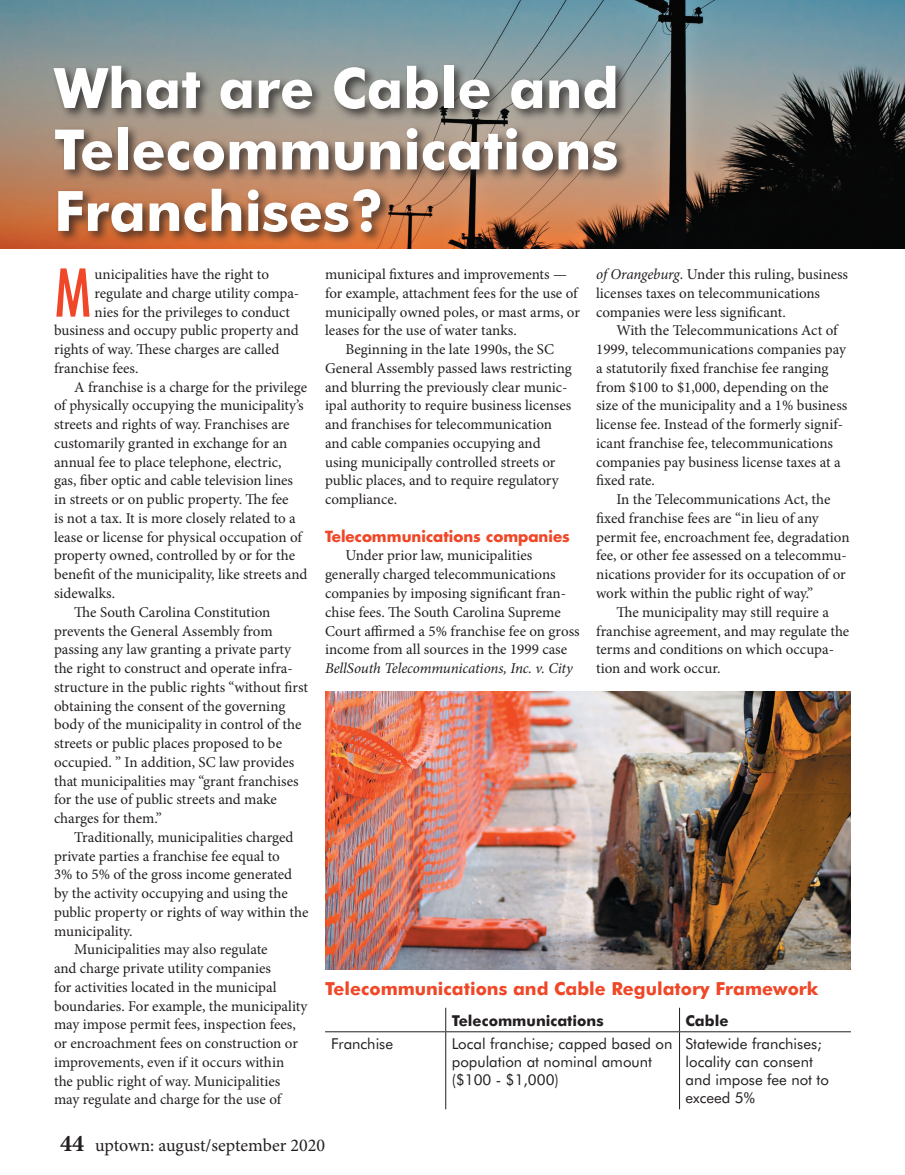
<style>
.page{position:relative;width:905px;height:1175px;background:#fff}
.page>*{position:absolute;margin:0;border:0;box-sizing:border-box;transform-origin:0 0}
.t1{font:500 condensed 67.65px "Futura BT";color:#ef4727}
.t2{font:700 55.65px/61.5px "Futura BT";color:#fff;text-align:justify}
.t3{font:700 18px "Futura BT";color:#ef4727}
.t4{font:18px "Minion Pro";color:#231f20}
.t5{font:15px/18.8px "Minion Pro";color:#231f20}
.t6{font:15px/18px "Futura BT";color:#231f20}
.t7{font:italic 15px "Minion Pro";letter-spacing:-.01em;color:#231f20}
.t8{font:700 15px "Futura Std";color:#ef4727}
.t9{font:700 15px "Futura BT";color:#231f20}
.s1{font-style:italic}
.s2{font-weight:700;font-size:24px}
</style>
<div class="page">
<img style="left:0;top:0;width:904px;height:249px">
<div style="left:51px;top:63px;width:578px;height:182px;background:#231f20;opacity:.75"></div>
<svg style="left:445px;top:1007px;width:1px;height:24px"></svg>
<svg style="left:679px;top:1007px;width:1px;height:24px"></svg>
<hr style="left:325px;top:1031px;width:121px;height:1px;background:#231f20">
<hr style="left:446px;top:1031px;width:233px;height:1px;background:#231f20">
<hr style="left:445px;top:1032px;width:1px;height:77px;background:#231f20">
<hr style="left:679px;top:1031px;width:171px;height:1px;background:#231f20">
<hr style="left:679px;top:1032px;width:1px;height:77px;background:#231f20">
<img style="left:325px;top:692px;width:525px;height:277px">
<h2 class="t2" style="left:54px;top:57px;width:566px">What are Cable and Telecommunications Franchises?</h2>
<h1 class="t1" style="left:54px;top:251px;width:39px">M</h1>
<p class="t5" style="left:94px;top:265px;width:176px">unicipalities have the right to</p>
<p class="t5" style="left:94px;top:284px;width:206px">regulate and charge utility compa-</p>
<p class="t5" style="left:94px;top:302px;width:197px">nies for the privileges to conduct</p>
<p class="t5" style="left:54px;top:321px;width:246px">business and occupy public property and</p>
<p class="t5" style="left:54px;top:340px;width:227px">rights of way. These charges are called</p>
<p class="t5" style="left:54px;top:359px;width:86px">franchise fees.</p>
<p class="t5" style="left:74px;top:377px;width:234px">A franchise is a charge for the privilege</p>
<p class="t5" style="left:54px;top:396px;width:251px">of physically occupying the municipality’s</p>
<p class="t5" style="left:54px;top:415px;width:237px">streets and rights of way. Franchises are</p>
<p class="t5" style="left:54px;top:434px;width:235px">customarily granted in exchange for an</p>
<p class="t5" style="left:54px;top:452px;width:229px">annual fee to place telephone, electric,</p>
<p class="t5" style="left:54px;top:471px;width:240px">gas, fiber optic and cable television lines</p>
<p class="t5" style="left:54px;top:490px;width:236px">in streets or on public property. The fee</p>
<p class="t5" style="left:54px;top:509px;width:243px">is not a tax. It is more closely related to a</p>
<p class="t5" style="left:54px;top:527px;width:249px">lease or license for physical occupation of</p>
<p class="t5" style="left:54px;top:546px;width:243px">property owned, controlled by or for the</p>
<p class="t5" style="left:54px;top:565px;width:255px">benefit of the municipality, like streets and</p>
<p class="t5" style="left:54px;top:584px;width:63px">sidewalks.</p>
<p class="t5" style="left:74px;top:602px;width:198px">The South Carolina Constitution</p>
<p class="t5" style="left:54px;top:621px;width:220px">prevents the General Assembly from</p>
<p class="t5" style="left:54px;top:640px;width:238px">passing any law granting a private party</p>
<p class="t5" style="left:54px;top:659px;width:240px">the right to construct and operate infra-</p>
<p class="t5" style="left:54px;top:677px;width:255px">structure in the public rights “without first</p>
<p class="t5" style="left:54px;top:696px;width:233px">obtaining the consent of the governing</p>
<p class="t5" style="left:54px;top:715px;width:249px">body of the municipality in control of the</p>
<p class="t5" style="left:54px;top:734px;width:229px">streets or public places proposed to be</p>
<p class="t5" style="left:54px;top:752px;width:242px">occupied. ” In addition, SC law provides</p>
<p class="t5" style="left:54px;top:771px;width:246px">that municipalities may “grant franchises</p>
<p class="t5" style="left:54px;top:790px;width:224px">for the use of public streets and make</p>
<p class="t5" style="left:54px;top:809px;width:109px">charges for them.”</p>
<p class="t5" style="left:74px;top:827px;width:220px">Traditionally, municipalities charged</p>
<p class="t5" style="left:54px;top:846px;width:227px">private parties a franchise fee equal to</p>
<p class="t5" style="left:54px;top:865px;width:240px">3% to 5% of the gross income generated</p>
<p class="t5" style="left:54px;top:884px;width:235px">by the activity occupying and using the</p>
<p class="t5" style="left:54px;top:902px;width:256px">public property or rights of way within the</p>
<p class="t5" style="left:54px;top:921px;width:80px">municipality.</p>
<p class="t5" style="left:74px;top:940px;width:195px">Municipalities may also regulate</p>
<p class="t5" style="left:54px;top:959px;width:218px">and charge private utility companies</p>
<p class="t5" style="left:54px;top:977px;width:224px">for activities located in the municipal</p>
<p class="t5" style="left:54px;top:996px;width:255px">boundaries. For example, the municipality</p>
<p class="t5" style="left:54px;top:1015px;width:243px">may impose permit fees, inspection fees,</p>
<p class="t5" style="left:54px;top:1034px;width:245px">or encroachment fees on construction or</p>
<p class="t5" style="left:54px;top:1052px;width:232px">improvements, even if it occurs within</p>
<p class="t5" style="left:54px;top:1071px;width:228px">the public right of way. Municipalities</p>
<p class="t5" style="left:54px;top:1090px;width:229px">may regulate and charge for the use of</p>
<p class="t5" style="left:325px;top:265px;width:243px">municipal fixtures and improvements —</p>
<p class="t5" style="left:325px;top:284px;width:254px">for example, attachment fees for the use of</p>
<p class="t5" style="left:325px;top:302px;width:256px">municipally owned poles, or mast arms, or</p>
<p class="t5" style="left:325px;top:321px;width:193px">leases for the use of water tanks.</p>
<p class="t5" style="left:345px;top:340px;width:210px">Beginning in the late 1990s, the SC</p>
<p class="t5" style="left:325px;top:359px;width:248px">General Assembly passed laws restricting</p>
<p class="t5" style="left:325px;top:377px;width:244px">and blurring the previously clear munic-</p>
<p class="t5" style="left:325px;top:396px;width:248px">ipal authority to require business licenses</p>
<p class="t5" style="left:325px;top:415px;width:228px">and franchises for telecommunication</p>
<p class="t5" style="left:325px;top:434px;width:217px">and cable companies occupying and</p>
<p class="t5" style="left:325px;top:452px;width:232px">using municipally controlled streets or</p>
<p class="t5" style="left:325px;top:471px;width:235px">public places, and to require regulatory</p>
<p class="t5" style="left:325px;top:490px;width:74px">compliance.</p>
<p class="t8" style="left:325px;top:526px;width:246px">Telecommunications companies</p>
<p class="t5" style="left:325px;top:546px;width:256px;text-indent:20px">Under prior law, municipalities generally charged telecommunications companies by imposing significant fran&shy;chise fees. The South Carolina Supreme Court affirmed a 5% franchise fee on gross income from all sources in the 1999 case</p>
<p class="t7" style="left:325px;top:658px;width:249px">BellSouth Telecommunications, Inc. v. City</p>
<p class="t5" style="left:596px;top:265px;width:253px"><span class="s1">of Orangeburg</span>. Under this ruling, business licenses taxes on telecommunications companies were less significant.</p>
<p class="t5" style="left:596px;top:321px;width:253px;text-indent:20px">With the Telecommunications Act of 1999, telecommunications companies pay a statutorily fixed franchise fee ranging from $100 to $1,000, depending on the size of the municipality and a 1% business license fee. Instead of the formerly signif&shy;icant franchise fee, telecommunications companies pay business license taxes at a fixed rate.</p>
<p class="t5" style="left:596px;top:490px;width:255px;text-indent:20px">In the Telecommunications Act, the fixed franchise fees are “in lieu of any permit fee, encroachment fee, degradation fee, or other fee assessed on a telecommu&shy;nications provider for its occupation of or work within the public right of way.”</p>
<p class="t5" style="left:596px;top:602px;width:255px;text-indent:20px">The municipality may still require a franchise agreement, and may regulate the terms and conditions on which occupa&shy;tion and work occur.</p>
<p class="t3" style="left:325px;top:977px;width:495px">Telecommunications and Cable Regulatory Framework</p>
<p class="t9" style="left:452px;top:1011px;width:153px">Telecommunications</p>
<p class="t9" style="left:685px;top:1011px;width:45px">Cable</p>
<p class="t6" style="left:331px;top:1034px;width:64px">Franchise</p>
<p class="t6" style="left:452px;top:1034px;width:222px">Local franchise; capped based on population at nominal amount ($100 - $1,000)</p>
<p class="t6" style="left:685px;top:1034px;width:145px">Statewide franchises; locality can consent and impose fee not to exceed 5%</p>
<p class="t4" style="left:60px;top:1133px;width:266px"><span class="s2">44</span> uptown: august/september 2020</p>
</div>
